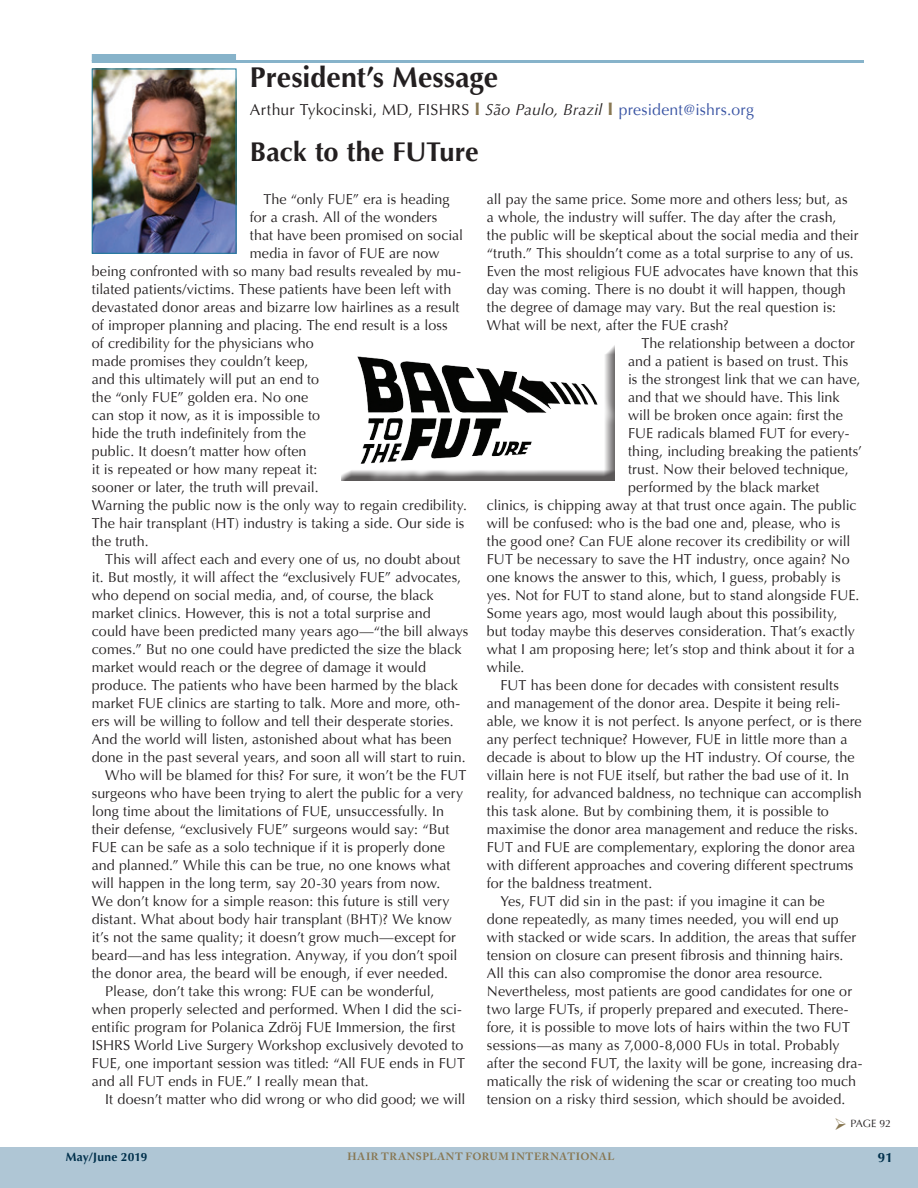
<style>
.page{position:relative;width:918px;height:1188px;background:#fff}
.page>*{position:absolute;margin:0;border:0;box-sizing:border-box;transform-origin:0 0}
.t1{font:700 28.5px "Optima";letter-spacing:.005em;color:#231f20}
.article_headline{font:700 27px "Optima";color:#231f20}
.article_byline{font:15.75px "Optima";letter-spacing:.015em;color:#231f20}
.Body_text_indent{font:14.25px/18px "Optima";letter-spacing:.005em;color:#231f20}
.t2{font:700 13.5px "Optima";color:#00304c}
.t3{font:700 12px "Optima";letter-spacing:.015em;color:#00304c}
.t4{font:700 10.5px "Adobe Caslon Pro";letter-spacing:.06em;color:#887752}
.t5{font:10.5px "Optima";letter-spacing:-.01em;color:#231f20}
.s1{font-weight:700;font-size:18px;color:#887752}
.s2{font-style:italic}
.s3{color:#3853a3}
.s4{color:#887752}
</style>
<div class="page">
<div style="left:0;top:1148px;width:918px;height:40px;background:#afc6d5"></div>
<div style="left:92px;top:54px;width:144px;height:7px;background:#87b3ca"></div>
<hr style="left:92px;top:60px;width:772px;height:3px;background:#87b3ca">
<img style="left:94px;top:71px;width:140px;height:181px">
<div style="left:92px;top:69px;width:144px;height:185px;border:1px solid #1d7a9a"></div>
<div style="left:340px;top:344px;width:276px;height:137px;background:#231f20;opacity:.75"></div>
<svg style="left:363px;top:363px;width:253px;height:118px"></svg>
<img style="left:357px;top:357px;width:241px;height:106px">
<p class="t1" style="left:250px;top:59px;width:250px">President’s Message</p>
<p class="article_byline" style="left:250px;top:100px;width:506px">Arthur Tykocinski, MD, FISHRS <span class="s1">I</span> <span class="s2">São Paulo, Brazil</span> <span class="s1">I</span> <span class="s3">president@ishrs.org</span></p>
<p class="article_headline" style="left:250px;top:135px;width:230px">Back to the FUTure</p>
<p class="Body_text_indent" style="left:263px;top:190px;width:188px">The “only FUE” era is heading</p>
<p class="Body_text_indent" style="left:250px;top:208px;width:189px">for a crash. All of the wonders</p>
<p class="Body_text_indent" style="left:250px;top:226px;width:215px">that have been promised on social</p>
<p class="Body_text_indent" style="left:250px;top:244px;width:191px">media in favor of FUE are now</p>
<p class="Body_text_indent" style="left:92px;top:262px;width:371px">being confronted with so many bad results revealed by mu-</p>
<p class="Body_text_indent" style="left:92px;top:280px;width:361px">tilated patients/victims. These patients have been left with</p>
<p class="Body_text_indent" style="left:92px;top:298px;width:369px">devastated donor areas and bizarre low hairlines as a result</p>
<p class="Body_text_indent" style="left:92px;top:316px;width:357px">of improper planning and placing. The end result is a loss</p>
<p class="Body_text_indent" style="left:92px;top:334px;width:223px">of credibility for the physicians who</p>
<p class="Body_text_indent" style="left:92px;top:352px;width:218px">made promises they couldn’t keep,</p>
<p class="Body_text_indent" style="left:92px;top:370px;width:229px">and this ultimately will put an end to</p>
<p class="Body_text_indent" style="left:92px;top:388px;width:218px">the “only FUE” golden era. No one</p>
<p class="Body_text_indent" style="left:92px;top:406px;width:230px">can stop it now, as it is impossible to</p>
<p class="Body_text_indent" style="left:92px;top:424px;width:216px">hide the truth indefi nitely from the</p>
<p class="Body_text_indent" style="left:92px;top:442px;width:216px">public. It doesn’t matter how often</p>
<p class="Body_text_indent" style="left:92px;top:460px;width:227px">it is repeated or how many repeat it:</p>
<p class="Body_text_indent" style="left:92px;top:478px;width:228px">sooner or later, the truth will prevail.</p>
<p class="Body_text_indent" style="left:92px;top:496px;width:377px">Warning the public now is the only way to regain credibility.</p>
<p class="Body_text_indent" style="left:92px;top:514px;width:374px">The hair transplant (HT) industry is taking a side. Our side is</p>
<p class="Body_text_indent" style="left:92px;top:532px;width:58px">the truth.</p>
<p class="Body_text_indent" style="left:92px;top:550px;width:378px;text-indent:13px">This will affect each and every one of us, no doubt about it. But mostly, it will affect the “exclusively FUE” advocates, who depend on social media, and, of course, the black market clinics. However, this is not a total surprise and could have been predicted many years ago—“the bill always comes.” But no one could have predicted the size the black market would reach or the degree of damage it would produce. The patients who have been harmed by the black market FUE clinics are starting to talk. More and more, oth&shy;ers will be willing to follow and tell their desperate stories.<br>And the world will listen, astonished about what has been done in the past several years, and soon all will start to ruin.</p>
<p class="Body_text_indent" style="left:92px;top:766px;width:376px;text-indent:13px">Who will be blamed for this? For sure, it won’t be the FUT surgeons who have been trying to alert the public for a very long time about the limitations of FUE, unsuccessfully. In their defense, “exclusively FUE” surgeons would say: “But FUE can be safe as a solo technique if it is properly done and planned.” While this can be true, no one knows what will happen in the long term, say 20-30 years from now.<br>We don’t know for a simple reason: this future is still very distant. What about body hair transplant (BHT)? We know it’s not the same quality; it doesn’t grow much—except for beard—and has less integration. Anyway, if you don’t spoil the donor area, the beard will be enough, if ever needed.</p>
<p class="Body_text_indent" style="left:92px;top:982px;width:375px;text-indent:13px">Please, don’t take this wrong: FUE can be wonderful, when properly selected and performed. When I did the sci&shy;entific program for Polanica Zdröj FUE Immersion, the fi rst ISHRS World Live Surgery Workshop exclusively devoted to FUE, one important session was titled: “All FUE ends in FUT and all FUT ends in FUE.” I really mean that.</p>
<p class="Body_text_indent" style="left:105px;top:1090px;width:362px">It doesn’t matter who did wrong or who did good; we will</p>
<p class="Body_text_indent" style="left:487px;top:190px;width:373px">all pay the same price. Some more and others less; but, as<br>a whole, the industry will suffer. The day after the crash, the public will be skeptical about the social media and their “truth.” This shouldn’t come as a total surprise to any of us.<br>Even the most religious FUE advocates have known that this day was coming. There is no doubt it will happen, though the degree of damage may vary. But the real question is:<br>What will be next, after the FUE crash?</p>
<p class="Body_text_indent" style="left:642px;top:334px;width:215px">The relationship between a doctor</p>
<p class="Body_text_indent" style="left:628px;top:352px;width:222px">and a patient is based on trust. This</p>
<p class="Body_text_indent" style="left:628px;top:370px;width:234px">is the strongest link that we can have,</p>
<p class="Body_text_indent" style="left:628px;top:388px;width:213px">and that we should have. This link</p>
<p class="Body_text_indent" style="left:628px;top:406px;width:216px">will be broken once again: fi rst the</p>
<p class="Body_text_indent" style="left:628px;top:424px;width:223px">FUE radicals blamed FUT for every-</p>
<p class="Body_text_indent" style="left:628px;top:442px;width:236px">thing, including breaking the patients’</p>
<p class="Body_text_indent" style="left:628px;top:460px;width:222px">trust. Now their beloved technique,</p>
<p class="Body_text_indent" style="left:628px;top:478px;width:193px">performed by the black market</p>
<p class="Body_text_indent" style="left:487px;top:496px;width:371px">clinics, is chipping away at that trust once again. The public</p>
<p class="Body_text_indent" style="left:487px;top:514px;width:355px">will be confused: who is the bad one and, please, who is</p>
<p class="Body_text_indent" style="left:487px;top:532px;width:365px">the good one? Can FUE alone recover its credibility or will</p>
<p class="Body_text_indent" style="left:487px;top:550px;width:364px">FUT be necessary to save the HT industry, once again? No</p>
<p class="Body_text_indent" style="left:487px;top:568px;width:355px">one knows the answer to this, which, I guess, probably is</p>
<p class="Body_text_indent" style="left:487px;top:586px;width:374px">yes. Not for FUT to stand alone, but to stand alongside FUE.</p>
<p class="Body_text_indent" style="left:487px;top:604px;width:352px">Some years ago, most would laugh about this possibility,</p>
<p class="Body_text_indent" style="left:487px;top:622px;width:370px">but today maybe this deserves consideration. That’s exactly</p>
<p class="Body_text_indent" style="left:487px;top:640px;width:370px">what I am proposing here; let’s stop and think about it for a</p>
<p class="Body_text_indent" style="left:487px;top:658px;width:39px">while.</p>
<p class="Body_text_indent" style="left:487px;top:676px;width:376px;text-indent:14px">FUT has been done for decades with consistent results and management of the donor area. Despite it being reli&shy;able, we know it is not perfect. Is anyone perfect, or is there any perfect technique? However, FUE in little more than a decade is about to blow up the HT industry. Of course, the villain here is not FUE itself, but rather the bad use of it. In reality, for advanced baldness, no technique can accomplish this task alone. But by combining them, it is possible to maximise the donor area management and reduce the risks.<br>FUT and FUE are complementary, exploring the donor area with different approaches and covering different spectrums for the baldness treatment.</p>
<p class="Body_text_indent" style="left:487px;top:892px;width:377px;text-indent:14px">Yes, FUT did sin in the past: if you imagine it can be<br>done repeatedly, as many times needed, you will end up with stacked or wide scars. In addition, the areas that suffer tension on closure can present fibrosis and thinning hairs.<br>All this can also compromise the donor area resource.<br>Nevertheless, most patients are good candidates for one or two large FUTs, if properly prepared and executed. There&shy;fore, it is possible to move lots of hairs within the two FUT sessions—as many as 7,000-8,000 FUs in total. Probably after the second FUT, the laxity will be gone, increasing dra&shy;matically the risk of widening the scar or creating too much tension on a risky third session, which should be avoided.</p>
<p class="t5" style="left:834px;top:1117px;width:58px"><span class="s4">➢</span> PAGE 92</p>
<p class="t3" style="left:66px;top:1149px;width:83px">May/June 2019</p>
<p class="t4" style="left:348px;top:1150px;width:268px">HAIR TRANSPLANT FORUM INTERNATIONAL</p>
<p class="t2" style="left:878px;top:1149px;width:17px">91</p>
</div>
